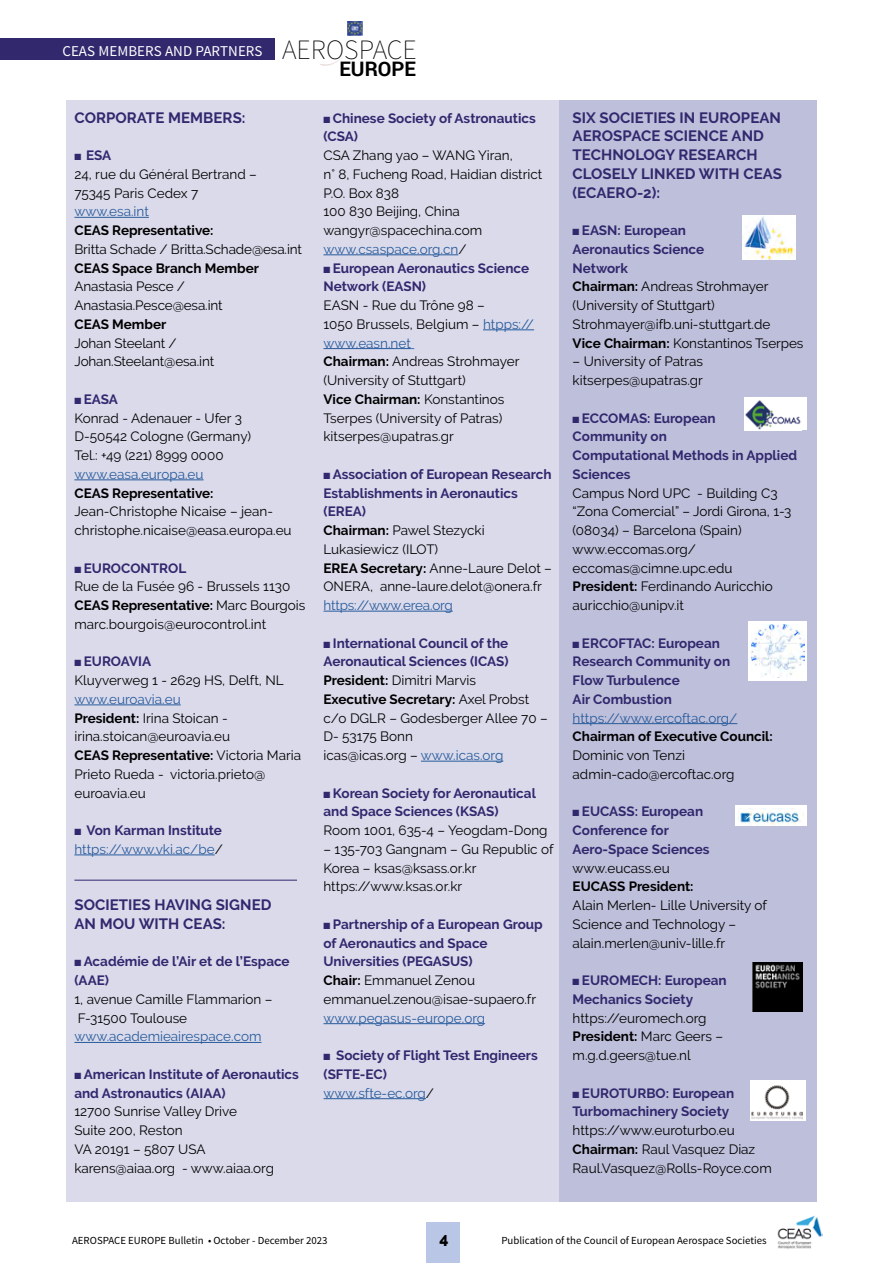
<style>
.page{position:relative;width:893px;height:1263px;background:#fff}
.page>*{position:absolute;margin:0;border:0;box-sizing:border-box;transform-origin:0 0}
.t1{font:700 19.95px "Roboto";color:#000}
.t2{font:800 15.75px "Raleway";color:#000}
.t3{font:700 15px/18.8px "Raleway";letter-spacing:.005em;color:#31286e}
.t4{font:15px "Source Sans Pro";letter-spacing:.005em;color:#fff}
.t5{font:13.5px/18.8px "Raleway";color:#000}
.t6{font:700 13.5px/18.8px "Raleway";color:#31286e}
.t7{font:13.5px/18.8px "Raleway";color:#275b9b}
.t8{font:700 13.5px "Raleway";color:#000}
.t9{font:10.8px "Source Sans Pro";color:#000}
.s1{font-weight:200;font-size:27.9px;color:#000}
.s2{color:#31286e}
.s3{font-weight:700;color:#31286e}
.s4{font-weight:700}
.s5{color:#275b9b}
.s6{color:#000}
.s7{font-weight:400;color:#000}
.s8{font-weight:400;color:#275b9b}
</style>
<div class="page">
<div style="left:426px;top:1222px;width:34px;height:41px;background:#b9c6e6"></div>
<div style="left:0;top:38px;width:274px;height:22px;background:#31286e"></div>
<svg style="left:320px;top:57px;width:23px;height:9px"></svg>
<img style="left:347px;top:21px;width:16px;height:14px">
<div style="left:66px;top:100px;width:493px;height:1102px;background:#dadaeb"></div>
<div style="left:559px;top:100px;width:257px;height:1102px;background:#bebfda"></div>
<hr style="left:74px;top:217px;width:75px;height:1px;background:#275b9b">
<hr style="left:74px;top:479px;width:130px;height:1px;background:#275b9b">
<hr style="left:74px;top:704px;width:107px;height:1px;background:#275b9b">
<hr style="left:74px;top:854px;width:141px;height:1px;background:#275b9b">
<hr style="left:74px;top:880px;width:223px;height:1px;background:#31286e">
<hr style="left:74px;top:1042px;width:187px;height:1px;background:#275b9b">
<hr style="left:323px;top:254px;width:135px;height:1px;background:#275b9b">
<hr style="left:483px;top:329px;width:51px;height:1px;background:#275b9b">
<hr style="left:323px;top:348px;width:88px;height:1px;background:#275b9b">
<hr style="left:323px;top:611px;width:130px;height:1px;background:#275b9b">
<hr style="left:421px;top:761px;width:82px;height:1px;background:#275b9b">
<hr style="left:323px;top:1023px;width:162px;height:1px;background:#275b9b">
<hr style="left:323px;top:1098px;width:103px;height:1px;background:#275b9b">
<hr style="left:573px;top:723px;width:164px;height:1px;background:#275b9b">
<img style="left:742px;top:216px;width:54px;height:43px">
<div style="left:744px;top:398px;width:63px;height:32px;background:#fff"></div>
<img style="left:745px;top:400px;width:56px;height:30px">
<div style="left:748px;top:622px;width:59px;height:59px;background:#fff"></div>
<img style="left:751px;top:624px;width:53px;height:53px">
<div style="left:735px;top:805px;width:72px;height:20px;background:#fff"></div>
<img style="left:738px;top:808px;width:66px;height:17px">
<img style="left:753px;top:962px;width:49px;height:50px">
<div style="left:750px;top:1080px;width:56px;height:41px;background:#fff"></div>
<img style="left:752px;top:1085px;width:51px;height:35px">
<img style="left:777px;top:1215px;width:45px;height:34px">
<p class="t4" style="left:62px;top:42px;width:356px">CEAS MEMBERS AND PARTNERS <span class="s1">AEROSPACE</span></p>
<h1 class="t1" style="left:339px;top:55px;width:78px">EUROPE</h1>
<p class="t3" style="left:74px;top:108px;width:173px">CORPORATE MEMBERS:</p>
<p class="t5" style="left:74px;top:146px;width:184px"><span class="s2">■</span> <span class="s3">ESA<br></span>24, rue du Général Bertrand –<br>75345 Paris Cedex 7</p>
<p class="t7" style="left:74px;top:202px;width:76px">www.esa.int</p>
<p class="t8" style="left:74px;top:223px;width:141px">CEAS Representative:</p>
<p class="t5" style="left:74px;top:240px;width:229px">Britta Schade / Britta.Schade@esa.int</p>
<p class="t8" style="left:74px;top:260px;width:186px">CEAS Space Branch Member</p>
<p class="t5" style="left:74px;top:277px;width:150px">Anastasia Pesce /<br>Anastasia.Pesce@esa.int</p>
<p class="t8" style="left:74px;top:316px;width:93px">CEAS Member</p>
<p class="t5" style="left:74px;top:333px;width:141px">Johan Steelant /<br>Johan.Steelant@esa.int</p>
<p class="t5" style="left:74px;top:390px;width:178px"><span class="s2">■</span> <span class="s3">EASA<br></span>Konrad - Adenauer - Ufer 3<br>D-50542 Cologne (Germany)<br>Tel.: +49 (221) 8999 0000</p>
<p class="t7" style="left:74px;top:465px;width:131px">www.easa.europa.eu</p>
<p class="t8" style="left:74px;top:485px;width:141px">CEAS Representative:</p>
<p class="t5" style="left:74px;top:502px;width:219px">Jean-Christophe Nicaise – jean&shy;christophe.nicaise@easa.europa.eu</p>
<p class="t5" style="left:74px;top:558px;width:233px"><span class="s2">■</span> <span class="s3">EUROCONTROL<br></span>Rue de la Fusée 96 - Brussels 1130<br><span class="s4">CEAS Representative:</span> Marc Bourgois marc.bourgois@eurocontrol.int</p>
<p class="t5" style="left:74px;top:652px;width:211px"><span class="s2">■</span> <span class="s3">EUROAVIA<br></span>Kluyverweg 1 - 2629 HS, Delft, NL</p>
<p class="t5" style="left:74px;top:690px;width:228px"><span class="s5">www.euroavia.eu<br></span><span class="s4">President:</span> Irina Stoican - irina.stoican@euroavia.eu<br><span class="s4">CEAS Representative:</span> Victoria Maria<br>Prieto Rueda - victoria.prieto@ euroavia.eu</p>
<p class="t7" style="left:74px;top:821px;width:150px"><span class="s2">■</span> <span class="s3">Von Karman Institute </span>https://www.vki.ac/be<span class="s6">/</span></p>
<p class="t6" style="left:323px;top:108px;width:214px">■ Chinese Society of Astronautics (CSA)</p>
<p class="t5" style="left:323px;top:146px;width:220px">CSA Zhang yao – WANG Yiran,<br>n° 8, Fucheng Road, Haidian district<br>P.O. Box 838<br>100 830 Beijing, China wangyr@spacechina.com <span class="s5">www.csaspace.org.cn</span>/</p>
<p class="t6" style="left:323px;top:258px;width:207px">■ European Aeronautics Science<br>Network (EASN)</p>
<p class="t5" style="left:323px;top:296px;width:212px">EASN - Rue du Trône 98 –<br>1050 Brussels, Belgium – <span class="s5">htpps:// www.easn.net<br></span><span class="s4">Chairman:</span> Andreas Strohmayer (University of Stuttgart)<br><span class="s4">Vice Chairman:</span> Konstantinos<br>Tserpes (University of Patras) kitserpes@upatras.gr</p>
<p class="t5" style="left:323px;top:465px;width:230px"><span class="s2">■</span> <span class="s3">Association of European Research<br>Establishments in Aeronautics (EREA)<br></span><span class="s4">Chairman:</span> Pawel Stezycki<br>Lukasiewicz (ILOT)<br><span class="s4">EREA Secretary:</span> Anne-Laure Delot –<br>ONERA, anne-laure.delot@onera.fr</p>
<p class="t7" style="left:323px;top:596px;width:131px">https://www.erea.org</p>
<p class="t5" style="left:323px;top:633px;width:226px"><span class="s2">■</span> <span class="s3">International Council of the<br>Aeronautical Sciences (ICAS)<br></span><span class="s4">President:</span> Dimitri Marvis<br><span class="s4">Executive Secretary:</span> Axel Probst c/o DGLR – Godesberger Allee 70 –<br>D- 53175 Bonn<br>icas@icas.org – <span class="s5">www.icas.org</span></p>
<p class="t6" style="left:323px;top:783px;width:214px">■ Korean Society for Aeronautical and Space Sciences (KSAS)</p>
<p class="t5" style="left:323px;top:821px;width:226px">Room 1001, 635-4 – Yeogdam-Dong</p>
<p class="t5" style="left:323px;top:840px;width:232px">– 135-703 Gangnam – Gu Republic of<br>Korea – ksas@ksass.or.kr https://www.ksas.or.kr</p>
<p class="t6" style="left:323px;top:915px;width:221px">■ Partnership of a European Group of Aeronautics and Space<br>Universities (PEGASUS)<br><span class="s6">Chair:</span> <span class="s7">Emmanuel Zenou emmanuel.zenou@isae-supaero.fr</span></p>
<p class="t7" style="left:323px;top:1008px;width:163px">www.pegasus-europe.org</p>
<p class="t6" style="left:323px;top:1046px;width:216px">■ Society of Flight Test Engineers (SFTE-EC)<br><span class="s8">www.sfte-ec.org</span><span class="s7">/</span></p>
<p class="t3" style="left:74px;top:895px;width:199px">SOCIETIES HAVING SIGNED<br>AN MOU WITH CEAS:</p>
<p class="t6" style="left:74px;top:952px;width:217px">■ Académie de l’Air et de l’Espace (AAE)</p>
<p class="t5" style="left:74px;top:990px;width:200px">1, avenue Camille Flammarion –<br>F-31500 Toulouse</p>
<p class="t7" style="left:74px;top:1027px;width:189px">www.academieairespace.com</p>
<p class="t6" style="left:74px;top:1065px;width:226px">■ American Institute of Aeronautics and Astronautics (AIAA)</p>
<p class="t5" style="left:74px;top:1102px;width:201px">12700 Sunrise Valley Drive<br>Suite 200, Reston<br>VA 20191 – 5807 USA karens@aiaa.org - www.aiaa.org</p>
<p class="t3" style="left:573px;top:108px;width:211px">SIX SOCIETIES IN EUROPEAN<br>AEROSPACE SCIENCE AND<br>TECHNOLOGY RESEARCH<br>CLOSELY LINKED WITH CEAS (ECAERO-2):</p>
<p class="t5" style="left:573px;top:221px;width:232px"><span class="s2">■</span> <span class="s3">EASN: European<br>Aeronautics Science<br>Network<br></span><span class="s4">Chairman:</span> Andreas Strohmayer (University of Stuttgart)<br>Strohmayer@ifb.uni-stuttgart.de<br><span class="s4">Vice Chairman:</span> Konstantinos Tserpes</p>
<p class="t5" style="left:573px;top:352px;width:132px">– University of Patras kitserpes@upatras.gr</p>
<p class="t6" style="left:573px;top:408px;width:226px">■ ECCOMAS: European<br>Community on<br>Computational Methods in Applied<br>Sciences</p>
<p class="t5" style="left:573px;top:483px;width:220px">Campus Nord UPC - Building C3 “Zona Comercial” – Jordi Girona, 1-3 (08034) – Barcelona (Spain) www.eccomas.org/ eccomas@cimne.upc.edu<br><span class="s4">President:</span> Ferdinando Auricchio auricchio@unipv.it</p>
<p class="t6" style="left:573px;top:633px;width:159px">■ ERCOFTAC: European<br>Research Community on<br>Flow Turbulence<br>Air Combustion</p>
<p class="t7" style="left:573px;top:708px;width:166px">https://www.ercoftac.org/</p>
<p class="t8" style="left:573px;top:729px;width:202px">Chairman of Executive Council:</p>
<p class="t5" style="left:573px;top:746px;width:163px">Dominic von Tenzi admin-cado@ercoftac.org</p>
<p class="t6" style="left:573px;top:802px;width:139px">■ EUCASS: European<br>Conference for<br>Aero-Space Sciences</p>
<p class="t5" style="left:573px;top:858px;width:99px">www.eucass.eu</p>
<p class="t8" style="left:573px;top:879px;width:122px">EUCASS President:</p>
<p class="t5" style="left:573px;top:896px;width:196px">Alain Merlen- Lille University of<br>Science and Technology – alain.merlen@univ-lille.fr</p>
<p class="t6" style="left:573px;top:971px;width:156px">■ EUROMECH: European<br>Mechanics Society</p>
<p class="t5" style="left:573px;top:1008px;width:152px">https://euromech.org<br><span class="s4">President:</span> Marc Geers – m.g.d.geers@tue.nl</p>
<p class="t6" style="left:573px;top:1083px;width:163px">■ EUROTURBO: European<br>Turbomachinery Society</p>
<p class="t5" style="left:573px;top:1121px;width:201px">https://www.euroturbo.eu<br><span class="s4">Chairman:</span> Raul Vasquez Diaz<br>Raul.Vasquez@Rolls-Royce.com</p>
<p class="t9" style="left:72px;top:1233px;width:257px">AEROSPACE EUROPE Bulletin • October - December 2023</p>
<p class="t2" style="left:439px;top:1229px;width:11px">4</p>
<p class="t9" style="left:501px;top:1233px;width:267px">Publication of the Council of European Aerospace Societies</p>
</div>
